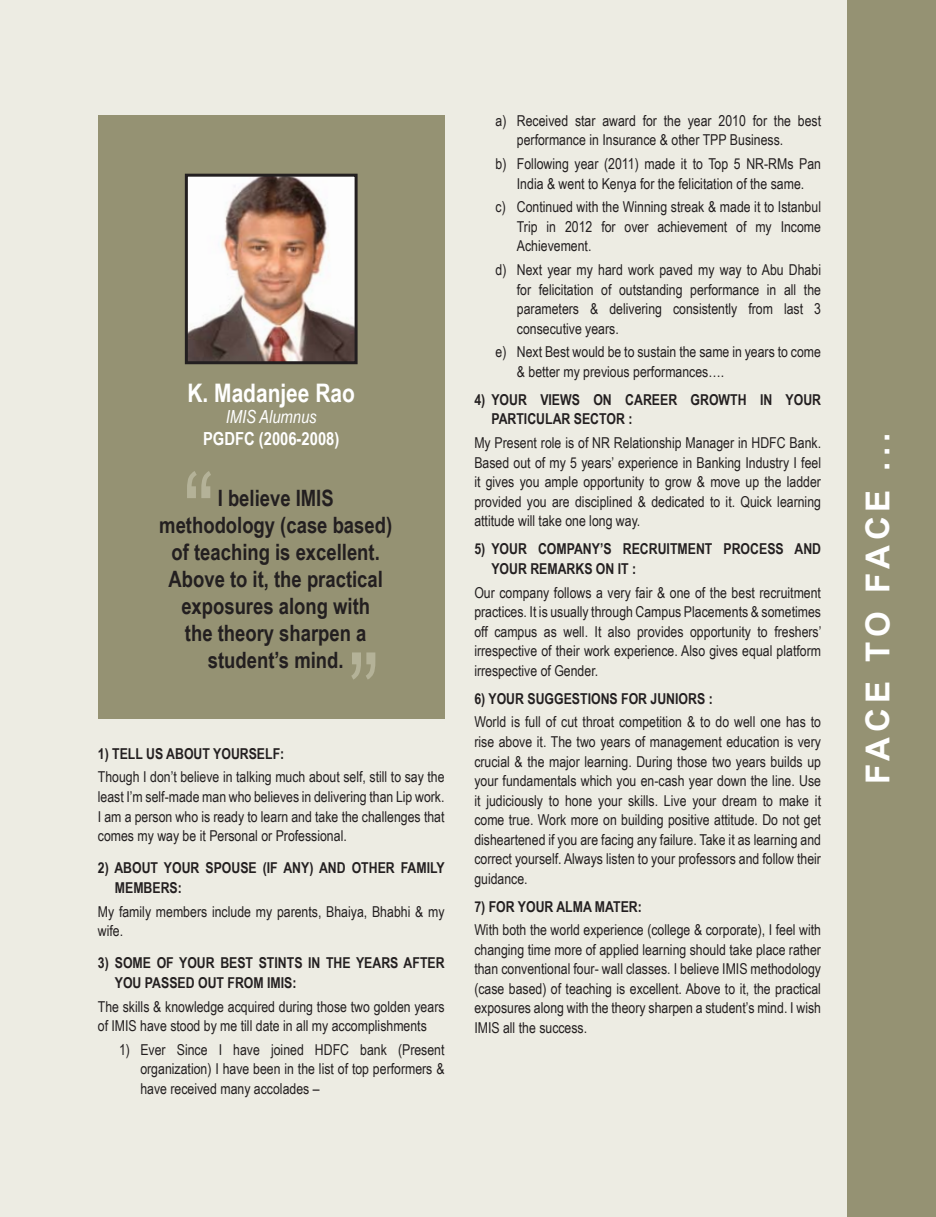
<style>
.page{position:relative;width:936px;height:1217px;background:#fff}
.page>*{position:absolute;margin:0;border:0;box-sizing:border-box;transform-origin:0 0}
.t1{font:700 33px "Arial";letter-spacing:.15em;color:#fff}
.t2{font:700 25.5px "Arial Narrow";color:#fff}
.t3{font:700 22.5px/27px "Arial Narrow";color:#231f20;text-align:center}
.t4{font:700 18px "Arial Narrow";color:#fff}
.t5{font:italic 18px "Arial Narrow";color:#fff}
.t6{font:15px/19.5px "Arial Narrow";color:#231f20;text-align:justify}
.t7{font:700 15px/19.5px "Arial Narrow";color:#231f20}
</style>
<div class="page">
<div style="left:0;top:0;width:935px;height:1216px;background:#edece3"></div>
<div style="left:847px;top:0;width:88px;height:1216px;background:#959273"></div>
<div style="left:98px;top:115px;width:346px;height:603px;background:#959273"></div>
<img style="left:189px;top:178px;width:164px;height:182px">
<div style="left:185px;top:174px;width:172px;height:190px;border:3px solid #231f20"></div>
<svg style="left:187px;top:471px;width:24px;height:27px"></svg>
<svg style="left:351px;top:652px;width:24px;height:27px"></svg>
<h2 class="t2" style="left:187px;top:377px;width:169px">K. Madanjee Rao</h2>
<p class="t5" style="left:226px;top:406px;width:92px">IMIS Alumnus</p>
<p class="t4" style="left:203px;top:428px;width:138px">PGDFC (2006-2008)</p>
<h3 class="t3" style="left:159px;top:484px;width:234px">I believe IMIS methodology (case based) of teaching is excellent.<br>Above to it, the practical exposures along with<br>the theory sharpen a student’s mind.</h3>
<p class="t7" style="left:98px;top:743px;width:188px">1) TELL US ABOUT YOURSELF:</p>
<p class="t6" style="left:98px;top:767px;width:348px">Though I don’t believe in talking much about self, still to say the least I’m self-made man who believes in delivering than Lip work.<br>I am a person who is ready to learn and take the challenges that comes my way be it Personal or Professional.</p>
<p class="t7" style="left:115px;top:857px;width:331px;text-indent:-17px">2) ABOUT YOUR SPOUSE (IF ANY) AND OTHER FAMILY<br>MEMBERS:</p>
<p class="t6" style="left:98px;top:901px;width:348px">My family members include my parents, Bhaiya, Bhabhi &amp; my wife.</p>
<p class="t7" style="left:115px;top:952px;width:331px;text-indent:-17px">3) SOME OF YOUR BEST STINTS IN THE YEARS AFTER<br>YOU PASSED OUT FROM IMIS:</p>
<p class="t6" style="left:98px;top:996px;width:348px">The skills &amp; knowledge acquired during those two golden years of IMIS have stood by me till date in all my accomplishments</p>
<p class="t6" style="left:140px;top:1039px;width:306px;text-indent:-21px">1) Ever Since I have joined HDFC bank (Present organization) I have been in the list of top performers &amp; have received many accolades –</p>
<p class="t6" style="left:517px;top:111px;width:306px;text-indent:-21px">a) Received star award for the year 2010 for the best performance in Insurance &amp; other TPP Business.</p>
<p class="t6" style="left:495px;top:154px;width:327px;text-align:center">b) Following year (2011) made it to Top 5 NR-RMs Pan<br>India &amp; went to Kenya for the felicitation of the same.</p>
<p class="t6" style="left:517px;top:197px;width:305px;text-indent:-21px">c) Continued with the Winning streak &amp; made it to Istanbul Trip in 2012 for over achievement of my Income Achievement.</p>
<p class="t6" style="left:517px;top:260px;width:306px;text-indent:-21px">d) Next year my hard work paved my way to Abu Dhabi for felicitation of outstanding performance in all the parameters &amp; delivering consistently from last 3 consecutive years.</p>
<p class="t6" style="left:517px;top:342px;width:305px;text-indent:-21px">e) Next Best would be to sustain the same in years to come &amp; better my previous performances….</p>
<p class="t7" style="left:491px;top:389px;width:331px;text-indent:-17px">4) YOUR VIEWS ON CAREER GROWTH IN YOUR<br>PARTICULAR SECTOR :</p>
<p class="t6" style="left:474px;top:433px;width:348px">My Present role is of NR Relationship Manager in HDFC Bank.<br>Based out of my 5 years’ experience in Banking Industry I feel it gives you ample opportunity to grow &amp; move up the ladder provided you are disciplined &amp; dedicated to it. Quick learning attitude will take one long way.</p>
<p class="t7" style="left:491px;top:539px;width:331px;text-indent:-17px">5) YOUR COMPANY’S RECRUITMENT PROCESS AND<br>YOUR REMARKS ON IT :</p>
<p class="t6" style="left:474px;top:582px;width:348px">Our company follows a very fair &amp; one of the best recruitment practices. It is usually through Campus Placements &amp; sometimes off campus as well. It also provides opportunity to freshers’ irrespective of their work experience. Also gives equal platform irrespective of Gender.</p>
<p class="t7" style="left:474px;top:688px;width:240px">6) YOUR SUGGESTIONS FOR JUNIORS :</p>
<p class="t6" style="left:474px;top:712px;width:348px">World is full of cut throat competition &amp; to do well one has to rise above it. The two years of management education is very crucial &amp; the major learning. During those two years builds up your fundamentals which you en-cash year down the line. Use it judiciously to hone your skills. Live your dream to make it come true. Work more on building positive attitude. Do not get disheartened if you are facing any failure. Take it as learning and correct yourself. Always listen to your professors and follow their guidance.</p>
<p class="t7" style="left:474px;top:896px;width:169px">7) FOR YOUR ALMA MATER:</p>
<p class="t6" style="left:474px;top:920px;width:348px">With both the world experience (college &amp; corporate), I feel with changing time more of applied learning should take place rather than conventional four- wall classes. I believe IMIS methodology (case based) of teaching is excellent. Above to it, the practical exposures along with the theory sharpen a student’s mind. I wish IMIS all the success.</p>
<h1 class="t1" style="left:856px;top:783px;width:352px;rotate:-90deg">FACE TO FACE ...</h1>
</div>
